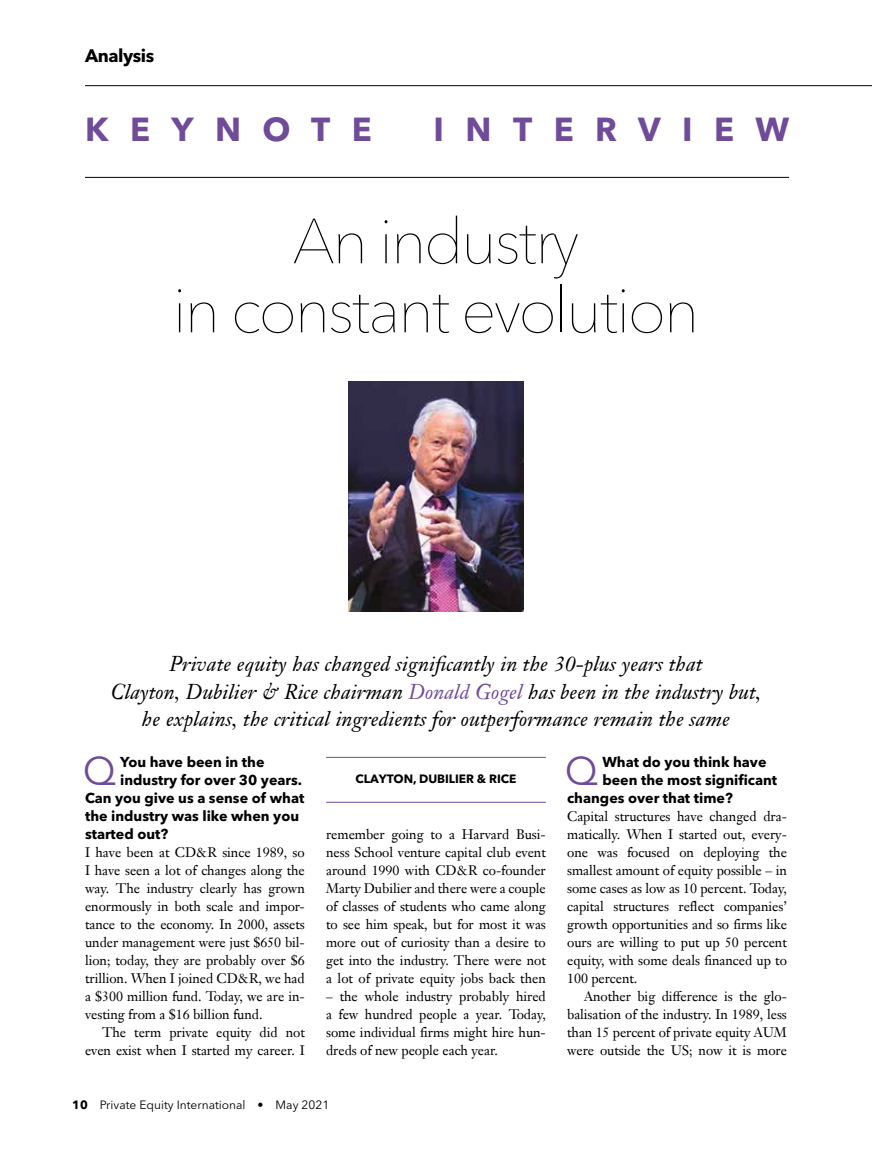
<style>
.page{position:relative;width:872px;height:1149px;background:#fff}
.page>*{position:absolute;margin:0;border:0;box-sizing:border-box;transform-origin:0 0}
.t1{font:200 63px/69px "Avenir Next LT Pro";letter-spacing:-.04em;color:#000;text-align:center}
.t2{font:39.6px "Avenir Next LT Pro";color:#6f4b99}
.t3{font:700 33px "Avenir Next LT Pro";letter-spacing:.65em;color:#6f4b99}
.t4{font:italic 21px/27px "Janson Text LT Pro";letter-spacing:.005em;color:#000;text-align:center}
.t5{font:700 18px "Avenir Next LT Pro";letter-spacing:-.025em;color:#000}
.t6{font:700 14.25px "Avenir Next LT Pro";color:#000}
.t7{font:13.5px/18px "Janson Text LT Pro";letter-spacing:-.005em;color:#000;text-align:justify}
.t8{font:12px "Avenir Next LT Pro";color:#000}
.t9{font:700 12px "Avenir Next LT Pro";letter-spacing:-.005em;color:#000}
.s1{color:#6f4b99}
.s2{font-weight:700}
</style>
<div class="page">
<hr style="left:85px;top:85px;width:787px;height:1px;background:#000">
<hr style="left:85px;top:177px;width:704px;height:1px;background:#000">
<hr style="left:326px;top:756px;width:220px;height:1px;background:#6f4b99">
<hr style="left:326px;top:801px;width:220px;height:1px;background:#6f4b99">
<img style="left:348px;top:381px;width:176px;height:230px">
<h3 class="t5" style="left:85px;top:45px;width:71px">Analysis</h3>
<h3 class="t3" style="left:85px;top:110px;width:288px">KEYNOTE</h3>
<h3 class="t3" style="left:433px;top:110px;width:357px">INTERVIEW</h3>
<h1 class="t1" style="left:172px;top:207px;width:528px">An industry<br>in constant evolution</h1>
<h3 class="t4" style="left:111px;top:650px;width:652px">Private equity has changed significantly in the 30-plus years that<br>Clayton, Dubilier &amp; Rice chairman <span class="s1">Donald Gogel</span> has been in the industry but, he explains, the critical ingredients for outperformance remain the same</h3>
<h2 class="t2" style="left:83px;top:746px;width:35px">Q</h2>
<p class="t6" style="left:120px;top:752px;width:146px">You have been in the</p>
<h2 class="t2" style="left:565px;top:746px;width:35px">Q</h2>
<p class="t6" style="left:602px;top:752px;width:166px">What do you think have</p>
<p class="t6" style="left:120px;top:770px;width:183px">industry for over 30 years.</p>
<p class="t6" style="left:85px;top:788px;width:221px">Can you give us a sense of what</p>
<p class="t6" style="left:85px;top:806px;width:215px">the industry was like when you</p>
<p class="t6" style="left:85px;top:824px;width:85px">started out?</p>
<p class="t7" style="left:85px;top:842px;width:221px">I have been at CD&amp;R since 1989, so I have seen a lot of changes along the way. The industry clearly has grown enormously in both scale and impor&shy;tance to the economy. In 2000, assets under management were just $650 bil&shy;lion; today, they are probably over $6 trillion. When I joined CD&amp;R, we had a $300 million fund. Today, we are in&shy;vesting from a $16 billion fund.</p>
<p class="t7" style="left:85px;top:1022px;width:221px;text-align:right">The term private equity did not even exist when I started my career. I</p>
<p class="t6" style="left:602px;top:770px;width:176px">been the most significant</p>
<p class="t6" style="left:567px;top:788px;width:167px">changes over that time?</p>
<p class="t7" style="left:567px;top:806px;width:221px">Capital structures have changed dra&shy;matically. When I started out, every&shy;one was focused on deploying the smallest amount of equity possible – in some cases as low as 10 percent. Today, capital structures reflect companies’ growth opportunities and so firms like ours are willing to put up 50 percent equity, with some deals financed up to 100 percent.</p>
<p class="t7" style="left:567px;top:986px;width:221px;text-indent:17px">Another big difference is the glo&shy;balisation of the industry. In 1989, less than 15 percent of private equity AUM were outside the US; now it is more</p>
<p class="t9" style="left:355px;top:771px;width:162px">CLAYTON, DUBILIER &amp; RICE</p>
<p class="t7" style="left:326px;top:824px;width:221px">remember going to a Harvard Busi&shy;ness School venture capital club event around 1990 with CD&amp;R co-founder Marty Dubilier and there were a couple of classes of students who came along to see him speak, but for most it was more out of curiosity than a desire to get into the industry. There were not a lot of private equity jobs back then</p>
<p class="t7" style="left:326px;top:986px;width:221px">– the whole industry probably hired a few hundred people a year. Today, some individual firms might hire hun&shy;dreds of new people each year.</p>
<p class="t8" style="left:72px;top:1097px;width:258px"><span class="s2">10</span> Private Equity International • May 2021</p>
</div>
